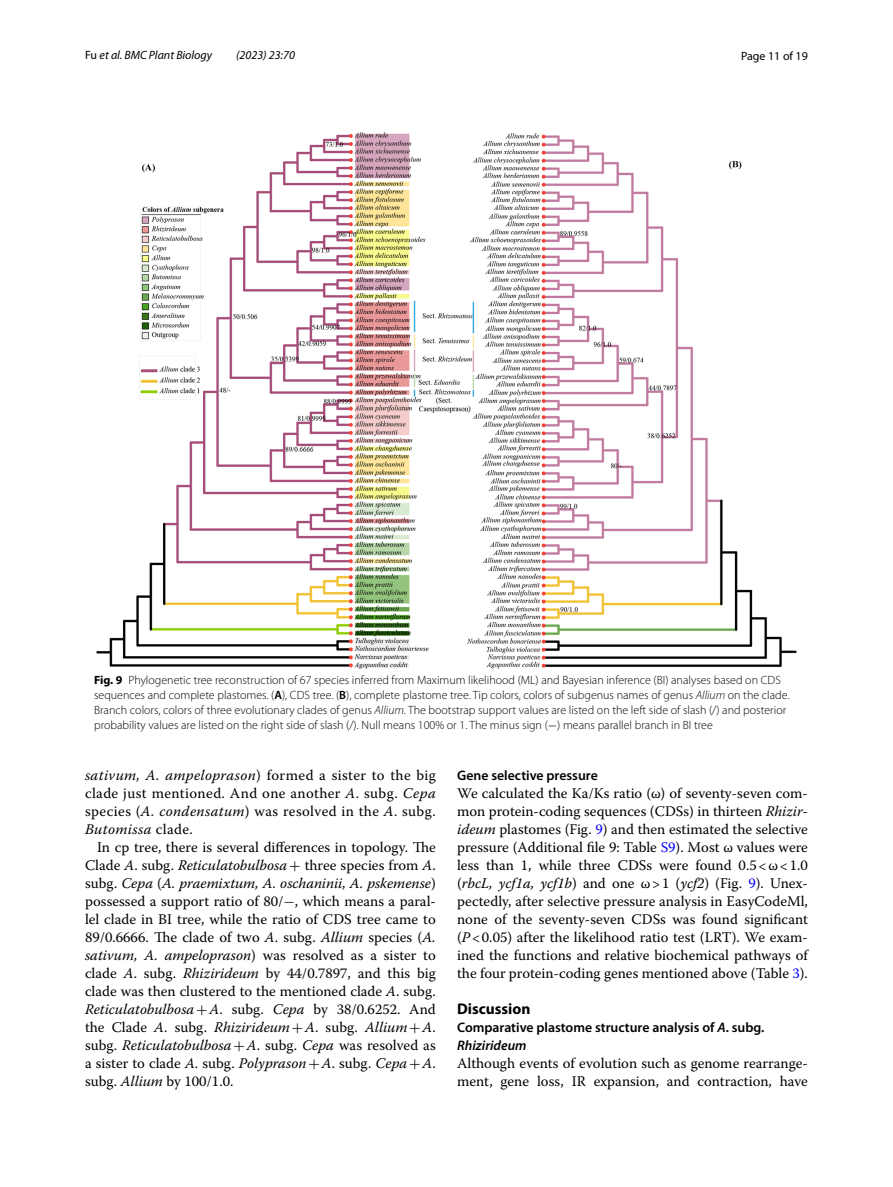
<style>
.page{position:relative;width:893px;height:1187px;background:#fff}
.page>*{position:absolute;margin:0;border:0;box-sizing:border-box;transform-origin:0 0}
.t1{font:700 15.45px "Myriad Pro";color:#000}
.t2{font:14.7px/18px "Warnock Pro";color:#000;text-align:justify}
.t3{font:600 13.8px/18px "Myriad Pro";color:#000}
.t4{font:300 12px/15px "Myriad Pro";color:#000}
.t5{font:italic 12px "Myriad Pro";color:#000}
.t6{font:12px "Myriad Pro";color:#000}
.s1{font-style:normal}
.s2{font-weight:700}
.s3{font-weight:600}
.s4{font-style:italic}
.s5{font-family:"MTSY";font-weight:400}
.s6{font-family:"MTSY"}
.s7{color:#00f}
</style>
<div class="page">
<img style="left:96px;top:133px;width:701px;height:535px">
<p class="t5" style="left:85px;top:48px;width:129px"><span class="s1">Fu</span> et al. BMC Plant Biology</p>
<p class="t5" style="left:236px;top:48px;width:60px">(2023) 23:70</p>
<p class="t6" style="left:741px;top:48px;width:68px">Page 11 of 19</p>
<p class="t4" style="left:94px;top:672px;width:697px"><span class="s2">Fig. 9</span> Phylogenetic tree reconstruction of 67 species inferred from Maximum likelihood (ML) and Bayesian inference (BI) analyses based on CDS sequences and complete plastomes. (<span class="s3">A</span>), CDS tree. (<span class="s3">B</span>), complete plastome tree. Tip colors, colors of subgenus names of genus <span class="s4">Allium</span> on the clade.<br>Branch colors, colors of three evolutionary clades of genus <span class="s4">Allium</span>. The bootstrap support values are listed on the left side of slash (/) and posterior probability values are listed on the right side of slash (/). Null means 100% or 1. The minus sign (<span class="s5">−</span>) means parallel branch in BI tree</p>
<p class="t2" style="left:85px;top:766px;width:352px"><span class="s4">sativum, A. ampeloprason</span>) formed a sister to the big clade just mentioned. And one another <span class="s4">A</span>. subg. <span class="s4">Cepa </span>species (<span class="s4">A. condensatum</span>) was resolved in the <span class="s4">A</span>. subg.<br><span class="s4">Butomissa</span> clade.</p>
<p class="t2" style="left:85px;top:838px;width:352px;text-indent:12px">In cp tree, there is several differences in topology. The Clade <span class="s4">A</span>. subg. <span class="s4">Reticulatobulbosa</span><span class="s6">+</span> three species from <span class="s4">A</span>. subg. <span class="s4">Cepa</span> (<span class="s4">A. praemixtum, A. oschaninii, A. pskemense</span>) possessed a support ratio of 80/<span class="s6">−</span>, which means a paral&shy;lel clade in BI tree, while the ratio of CDS tree came to 89/0.6666. The clade of two <span class="s4">A</span>. subg. <span class="s4">Allium</span> species (<span class="s4">A. sativum, A. ampeloprason</span>) was resolved as a sister to clade <span class="s4">A</span>. subg. <span class="s4">Rhizirideum</span> by 44/0.7897, and this big clade was then clustered to the mentioned clade <span class="s4">A</span>. subg.<br><span class="s4">Reticulatobulbosa</span><span class="s6">+</span><span class="s4">A</span>. subg. <span class="s4">Cepa</span> by 38/0.6252. And the Clade <span class="s4">A</span>. subg. <span class="s4">Rhizirideum</span><span class="s6">+</span><span class="s4">A</span>. subg. <span class="s4">Allium</span><span class="s6">+</span><span class="s4">A</span>. subg. <span class="s4">Reticulatobulbosa</span><span class="s6">+</span><span class="s4">A</span>. subg. <span class="s4">Cepa</span> was resolved as a sister to clade <span class="s4">A</span>. subg. <span class="s4">Polyprason</span><span class="s6">+</span><span class="s4">A</span>. subg. <span class="s4">Cepa</span><span class="s6">+</span><span class="s4">A</span>. subg. <span class="s4">Allium</span> by 100/1.0.</p>
<p class="t3" style="left:457px;top:766px;width:142px">Gene selective pressure</p>
<p class="t2" style="left:457px;top:783px;width:352px">We calculated the Ka/Ks ratio (ω) of seventy-seven com&shy;mon protein-coding sequences (CDSs) in thirteen <span class="s4">Rhizir&shy;ideum</span> plastomes (Fig. <span class="s7">9</span>) and then estimated the selective pressure (Additional file 9: Table <span class="s7">S9</span>). Most ω values were less than 1, while three CDSs were found 0.5&lt;ω&lt;1.0 (<span class="s4">rbcL, ycf1a, ycf1b</span>) and one ω&gt;1 (<span class="s4">ycf2</span>) (Fig. <span class="s7">9</span>). Unex&shy;pectedly, after selective pressure analysis in EasyCodeMl, none of the seventy-seven CDSs was found significant (<span class="s4">P</span>&lt;0.05) after the likelihood ratio test (LRT). We exam&shy;ined the functions and relative biochemical pathways of the four protein-coding genes mentioned above (Table <span class="s7">3</span>).</p>
<p class="t1" style="left:457px;top:998px;width:75px">Discussion</p>
<p class="t3" style="left:457px;top:1018px;width:309px">Comparative plastome structure analysis of <span class="s4">A</span>. subg.<br><span class="s4">Rhizirideum</span></p>
<p class="t2" style="left:457px;top:1053px;width:352px">Although events of evolution such as genome rearrange&shy;ment, gene loss, IR expansion, and contraction, have</p>
</div>
